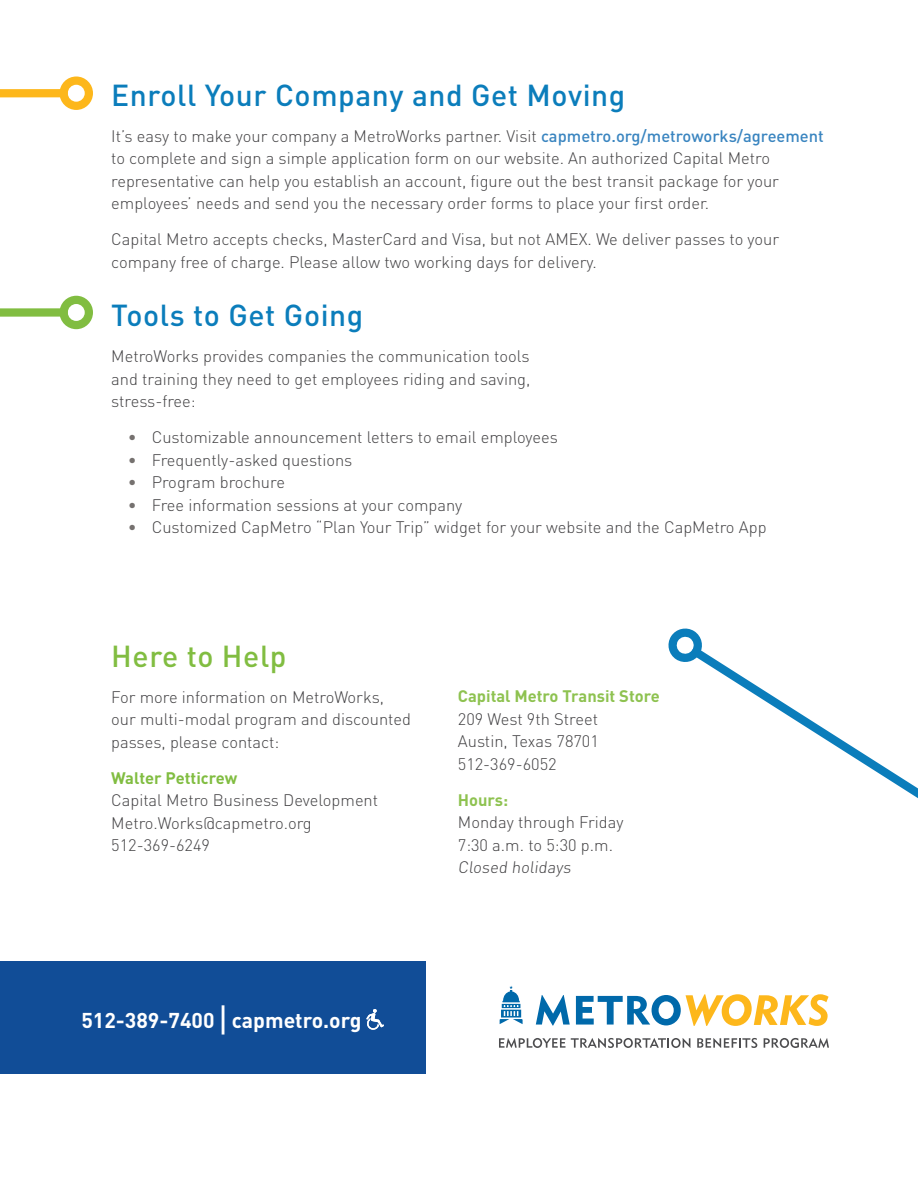
<style>
.page{position:relative;width:918px;height:1188px;background:#fff}
.page>*{position:absolute;margin:0;border:0;box-sizing:border-box;transform-origin:0 0}
.t1{font:500 30px "DIN";letter-spacing:.02em;color:#0b7dbb}
.t2{font:500 30px "DIN";letter-spacing:.02em;color:#81bd41}
.t3{font:700 21.15px "DIN";color:#fff}
.t4{font:300 16.5px/22.5px "DIN";color:#414042}
.t5{font:700 16.5px "DIN";color:#8ec250}
.t6{font:700 16.5px "DIN";color:#81bd41}
.s1{font-weight:500;color:#3a85c0}
.s2{color:#75716f}
.s3{font-size:33.9px}
</style>
<div class="page">
<div style="left:0;top:962px;width:426px;height:112px;background:#114d97"></div>
<svg style="left:366px;top:1009px;width:18px;height:21px"></svg>
<svg style="left:668px;top:628px;width:250px;height:170px"></svg>
<svg style="left:60px;top:76px;width:33px;height:34px"></svg>
<div style="left:0;top:89px;width:68px;height:8px;background:#fdb71b"></div>
<svg style="left:60px;top:296px;width:33px;height:33px"></svg>
<div style="left:0;top:308px;width:68px;height:9px;background:#81bd41"></div>
<svg style="left:500px;top:986px;width:23px;height:38px"></svg>
<svg style="left:536px;top:995px;width:34px;height:31px"></svg>
<svg style="left:576px;top:994px;width:253px;height:32px"></svg>
<svg style="left:499px;top:1038px;width:66px;height:10px"></svg>
<svg style="left:571px;top:1038px;width:119px;height:10px"></svg>
<svg style="left:697px;top:1038px;width:60px;height:10px"></svg>
<svg style="left:764px;top:1038px;width:65px;height:10px"></svg>
<h1 class="t1" style="left:111px;top:76px;width:516px">Enroll Your Company and Get Moving</h1>
<p class="t4" style="left:111px;top:124px;width:714px">It’s easy to make your company a MetroWorks partner. Visit <span class="s1">capmetro.org/metroworks/agreement </span>to complete and sign a simple application form on our website. An authorized Capital Metro representative can help you establish an account, figure out the best transit package for your employees’ needs and send you the necessary order forms to place your first order.</p>
<p class="t4" style="left:111px;top:228px;width:669px">Capital Metro accepts checks, MasterCard and Visa, but not AMEX. We deliver passes to your company free of charge. Please allow two working days for delivery.</p>
<h1 class="t1" style="left:111px;top:296px;width:254px">Tools to Get Going</h1>
<p class="t4" style="left:111px;top:345px;width:421px;text-align:justify">MetroWorks provides companies the communication tools and training they need to get employees riding and saving, stress-free:</p>
<p class="t4" style="left:128px;top:426px;width:432px"><span class="s2">•</span> Customizable announcement letters to email employees</p>
<p class="t4" style="left:128px;top:448px;width:226px"><span class="s2">•</span> Frequently-asked questions</p>
<p class="t4" style="left:128px;top:471px;width:159px"><span class="s2">•</span> Program brochure</p>
<p class="t4" style="left:128px;top:493px;width:336px"><span class="s2">•</span> Free information sessions at your company</p>
<p class="t4" style="left:128px;top:516px;width:640px"><span class="s2">•</span> Customized CapMetro “Plan Your Trip” widget for your website and the CapMetro App</p>
<h1 class="t2" style="left:111px;top:637px;width:177px">Here to Help</h1>
<p class="t4" style="left:111px;top:685px;width:301px">For more information on MetroWorks, our multi-modal program and discounted passes, please contact:</p>
<p class="t6" style="left:111px;top:767px;width:128px">Walter Petticrew</p>
<p class="t4" style="left:111px;top:789px;width:268px">Capital Metro Business Development<br>Metro.Works@capmetro.org<br>512-369-6249</p>
<p class="t5" style="left:458px;top:685px;width:203px">Capital Metro Transit Store</p>
<p class="t4" style="left:458px;top:707px;width:143px;text-align:justify">209 West 9th Street Austin, Texas 78701<br>512-369-6052</p>
<p class="t5" style="left:458px;top:789px;width:52px">Hours:</p>
<p class="t4" style="left:458px;top:811px;width:167px">Monday through Friday<br>7:30 a.m. to 5:30 p.m.<br>Closed holidays</p>
<p class="t3" style="left:81px;top:1007px;width:282px">512-389-7400 <span class="s3">|</span> capmetro.org</p>
</div>
